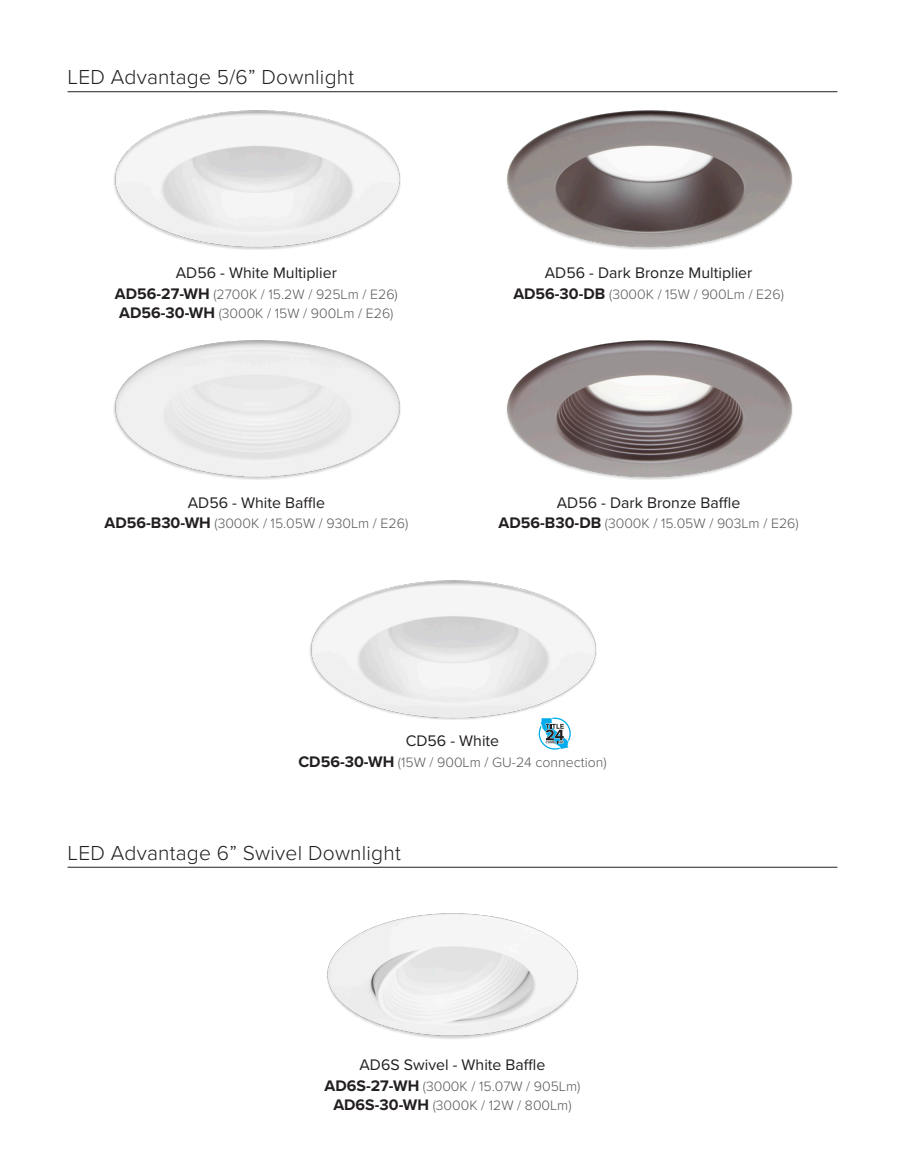
<style>
.page{position:relative;width:905px;height:1175px;background:#fff}
.page>*{position:absolute;margin:0;border:0;box-sizing:border-box;transform-origin:0 0}
.t1{font:300 21px "Proxima Nova";letter-spacing:.01em;color:#231f20}
.t2{font:15.9px "Proxima Nova";color:#231f20}
.t3{font:300 14.1px "Proxima Nova";color:#57585a}
.s1{font-weight:700;font-size:15.9px;color:#231f20}
</style>
<div class="page">
<hr style="left:68px;top:91px;width:769px;height:1px;background:#231f20">
<hr style="left:68px;top:867px;width:769px;height:1px;background:#231f20">
<svg style="left:538px;top:719px;width:32px;height:31px"></svg>
<img style="left:113px;top:110px;width:287px;height:139px">
<img style="left:113px;top:340px;width:287px;height:139px">
<img style="left:506px;top:110px;width:287px;height:139px">
<img style="left:506px;top:340px;width:287px;height:139px">
<img style="left:309px;top:580px;width:288px;height:139px">
<img style="left:327px;top:913px;width:251px;height:125px">
<p class="t1" style="left:68px;top:65px;width:288px">LED Advantage 5/6” Downlight</p>
<p class="t2" style="left:176px;top:263px;width:163px">AD56 - White Multiplier</p>
<p class="t3" style="left:115px;top:285px;width:284px"><span class="s1">AD56-27-WH</span> (2700K / 15.2W / 925Lm / E26)</p>
<p class="t3" style="left:119px;top:304px;width:276px"><span class="s1">AD56-30-WH</span> (3000K / 15W / 900Lm / E26)</p>
<p class="t2" style="left:188px;top:493px;width:139px">AD56 - White Baffle</p>
<p class="t3" style="left:104px;top:515px;width:305px"><span class="s1">AD56-B30-WH</span> (3000K / 15.05W / 930Lm / E26)</p>
<p class="t2" style="left:545px;top:263px;width:209px">AD56 - Dark Bronze Multiplier</p>
<p class="t3" style="left:513px;top:285px;width:272px"><span class="s1">AD56-30-DB</span> (3000K / 15W / 900Lm / E26)</p>
<p class="t2" style="left:557px;top:493px;width:185px">AD56 - Dark Bronze Baffle</p>
<p class="t3" style="left:498px;top:515px;width:301px"><span class="s1">AD56-B30-DB</span> (3000K / 15.05W / 903Lm / E26)</p>
<p class="t2" style="left:406px;top:731px;width:95px">CD56 - White</p>
<p class="t3" style="left:298px;top:754px;width:309px"><span class="s1">CD56-30-WH</span> (15W / 900Lm / GU-24 connection)</p>
<p class="t1" style="left:68px;top:840px;width:335px">LED Advantage 6” Swivel Downlight</p>
<p class="t2" style="left:359px;top:1055px;width:187px">AD6S Swivel - White Baffle</p>
<p class="t3" style="left:324px;top:1077px;width:257px"><span class="s1">AD6S-27-WH</span> (3000K / 15.07W / 905Lm)</p>
<p class="t3" style="left:333px;top:1096px;width:240px"><span class="s1">AD6S-30-WH</span> (3000K / 12W / 800Lm)</p>
</div>
